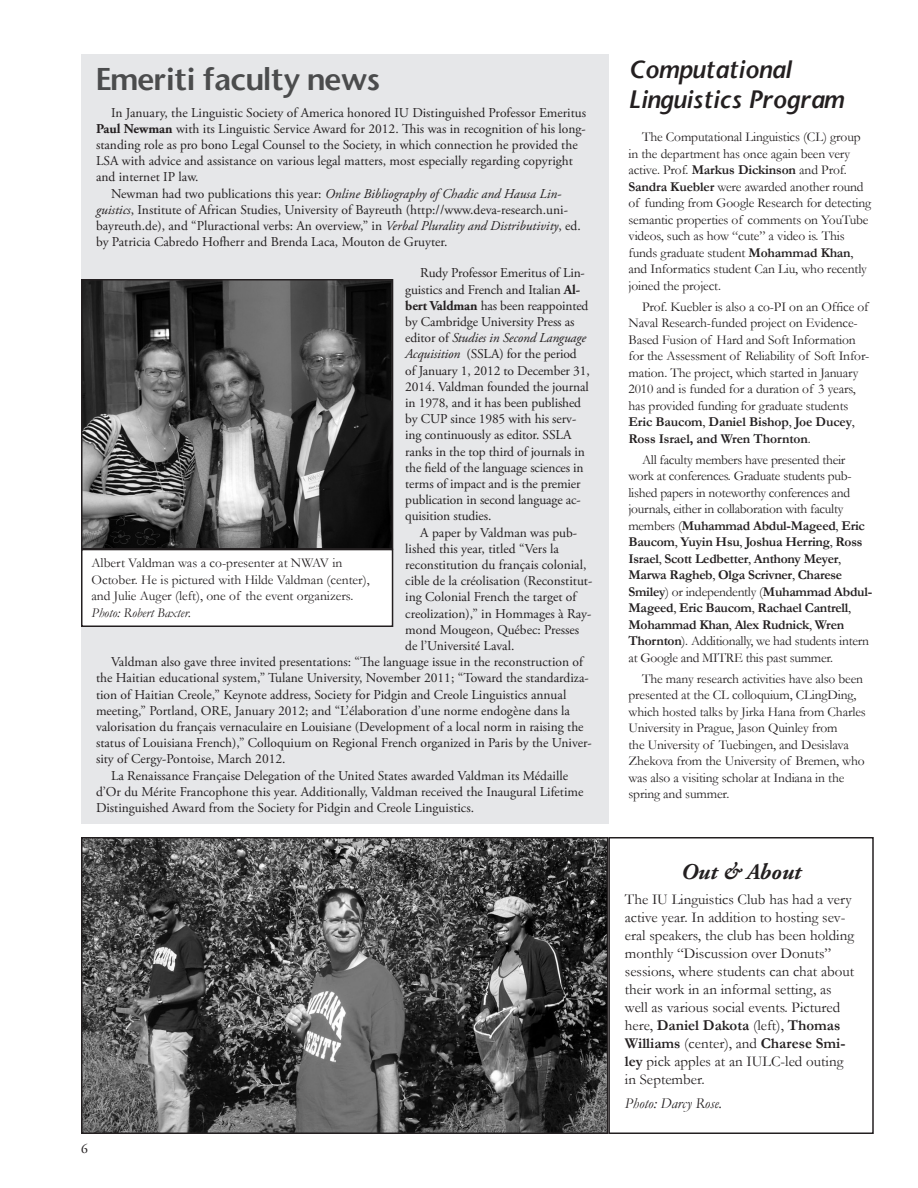
<style>
.page{position:relative;width:918px;height:1188px;background:#fff}
.page>*{position:absolute;margin:0;border:0;box-sizing:border-box;transform-origin:0 0}
.t1{font:30px "Stone Sans Semi Boold";letter-spacing:-.04em;color:#4b4c4d}
.head_18_ital{font:italic 24px/30px "Stone Sans Semi Boold";letter-spacing:-.02em;color:#231f20}
.t2{font:italic 700 22.5px "Adobe Garamond Pro";color:#231f20}
.t3{font:15px/18px "Garamond";color:#231f20}
.t4{font:italic 15px "Garamond";color:#231f20}
.t5{font:13.5px/16.2px "Adobe Garamond Pro";color:#231f20}
._1st_paragraph{font:13.5px/16.5px "Garamond";letter-spacing:-.01em;color:#231f20}
.s1{font-weight:700}
.s2{font-style:italic}
</style>
<div class="page">
<div style="left:81px;top:54px;width:527px;height:770px;background:#e6e7e9"></div>
<img style="left:84px;top:282px;width:306px;height:265px">
<div style="left:81px;top:279px;width:312px;height:271px;border:2px solid #231f20"></div>
<div style="left:82px;top:550px;width:311px;height:76px;background:#fff"></div>
<div style="left:81px;top:549px;width:312px;height:78px;border:2px solid #231f20"></div>
<div style="left:608px;top:837px;width:266px;height:297px;border:2px solid #231f20"></div>
<img style="left:84px;top:840px;width:521px;height:291px">
<div style="left:81px;top:837px;width:527px;height:297px;border:2px solid #231f20"></div>
<p class="t1" style="left:96px;top:60px;width:286px">Emeriti faculty news</p>
<p class="t5" style="left:96px;top:105px;width:492px;text-indent:15px">In January, the Linguistic Society of America honored IU Distinguished Professor Emeritus <span class="s1">Paul Newman</span> with its Linguistic Service Award for 2012. This was in recognition of his long&shy;standing role as pro bono Legal Counsel to the Society, in which connection he provided the LSA with advice and assistance on various legal matters, most especially regarding copyright and internet IP law.</p>
<p class="t5" style="left:96px;top:186px;width:486px;text-indent:15px">Newman had two publications this year: <span class="s2">Online Bibliography of Chadic and Hausa Lin&shy;guistics</span>, Institute of African Studies, University of Bayreuth (http://www.deva-research.uni&shy;bayreuth.de), and “Pluractional verbs: An overview,” in <span class="s2">Verbal Plurality and Distributivity</span>, ed. by Patricia Cabredo Hofherr and Brenda Laca, Mouton de Gruyter.</p>
<p class="t5" style="left:405px;top:266px;width:186px;text-indent:15px">Rudy Professor Emeritus of Lin&shy;guistics and French and Italian <span class="s1">Al&shy;bert Valdman</span> has been reappointed by Cambridge University Press as editor of <span class="s2">Studies in Second Language Acquisition</span> (SSLA) for the period of January 1, 2012 to December 31, 2014. Valdman founded the journal in 1978, and it has been published by CUP since 1985 with his serv&shy;ing continuously as editor. SSLA ranks in the top third of journals in the field of the language sciences in terms of impact and is the premier publication in second language ac&shy;quisition studies.</p>
<p class="t5" style="left:405px;top:525px;width:189px;text-indent:15px">A paper by Valdman was pub&shy;lished this year, titled “Vers la reconstitution du français colonial, cible de la créolisation (Reconstitut&shy;ing Colonial French the target of creolization),” in Hommages à Ray&shy;mond Mougeon, Québec: Presses de l’Université Laval.</p>
<p class="t5" style="left:96px;top:654px;width:497px;text-indent:15px">Valdman also gave three invited presentations: “The language issue in the reconstruction of the Haitian educational system,” Tulane University, November 2011; “Toward the standardiza&shy;tion of Haitian Creole,” Keynote address, Society for Pidgin and Creole Linguistics annual meeting,” Portland, ORE, January 2012; and “L’élaboration d’une norme endogène dans la valorisation du français vernaculaire en Louisiane (Development of a local norm in raising the status of Louisiana French),” Colloquium on Regional French organized in Paris by the Univer&shy;sity of Cergy-Pontoise, March 2012.</p>
<p class="t5" style="left:96px;top:768px;width:489px;text-indent:15px">La Renaissance Française Delegation of the United States awarded Valdman its Médaille d’Or du Mérite Francophone this year. Additionally, Valdman received the Inaugural Lifetime<br>Distinguished Award from the Society for Pidgin and Creole Linguistics.</p>
<p class="_1st_paragraph" style="left:92px;top:555px;width:280px">Albert Valdman was a co-presenter at NWAV in October. He is pictured with Hilde Valdman (center), and Julie Auger (left), one of the event organizers.<br><span class="s2">Photo: Robert Baxter.</span></p>
<p class="t5" style="left:81px;top:1141px;width:8px">6</p>
<p class="head_18_ital" style="left:628px;top:54px;width:217px">Computational<br>Linguistics Program</p>
<p class="_1st_paragraph" style="left:628px;top:128px;width:244px;text-indent:14px">The Computational Linguistics (CL) group in the department has once again been very active. Prof. <span class="s1">Markus Dickinson</span> and Prof.<br><span class="s1">Sandra Kuebler</span> were awarded another round of funding from Google Research for detecting semantic properties of comments on YouTube videos, such as how “cute” a video is. This funds graduate student <span class="s1">Mohammad Khan</span>, and Informatics student Can Liu, who recently joined the project.</p>
<p class="_1st_paragraph" style="left:628px;top:298px;width:242px;text-indent:14px">Prof. Kuebler is also a co-PI on an Office of Naval Research-funded project on Evidence-Based Fusion of Hard and Soft Information for the Assessment of Reliability of Soft Infor&shy;mation. The project, which started in January 2010 and is funded for a duration of 3 years, has provided funding for graduate students <span class="s1">Eric Baucom</span>, <span class="s1">Daniel Bishop</span>, <span class="s1">Joe Ducey</span>, <span class="s1">Ross Israel, and Wren Thornton</span>.</p>
<p class="_1st_paragraph" style="left:628px;top:451px;width:245px;text-indent:14px">All faculty members have presented their work at conferences. Graduate students pub&shy;lished papers in noteworthy conferences and journals, either in collaboration with faculty members (<span class="s1">Muhammad Abdul-Mageed</span>, <span class="s1">Eric Baucom</span>, <span class="s1">Yuyin Hsu</span>, <span class="s1">Joshua Herring</span>, <span class="s1">Ross Israel</span>, <span class="s1">Scott Ledbetter</span>, <span class="s1">Anthony Meyer</span>, <span class="s1">Marwa Ragheb</span>, <span class="s1">Olga Scrivner</span>, <span class="s1">Charese Smiley</span>) or independently (<span class="s1">Muhammad Abdul-Mageed</span>, <span class="s1">Eric Baucom</span>, <span class="s1">Rachael Cantrell</span>, <span class="s1">Mohammad Khan</span>, <span class="s1">Alex Rudnick</span>, <span class="s1">Wren Thornton</span>). Additionally, we had students intern at Google and MITRE this past summer.</p>
<p class="_1st_paragraph" style="left:628px;top:670px;width:239px;text-indent:14px">The many research activities have also been presented at the CL colloquium, CLingDing, which hosted talks by Jirka Hana from Charles University in Prague, Jason Quinley from<br>the University of Tuebingen, and Desislava Zhekova from the University of Bremen, who was also a visiting scholar at Indiana in the spring and summer.</p>
<p class="t2" style="left:681px;top:859px;width:122px">Out &amp; About</p>
<p class="t3" style="left:625px;top:891px;width:231px">The IU Linguistics Club has had a very active year. In addition to hosting sev&shy;eral speakers, the club has been holding monthly “Discussion over Donuts” sessions, where students can chat about their work in an informal setting, as well as various social events. Pictured here, <span class="s1">Daniel Dakota</span> (left), <span class="s1">Thomas Williams</span> (center), and <span class="s1">Charese Smi&shy;ley</span> pick apples at an IULC-led outing in September.</p>
<p class="t4" style="left:625px;top:1095px;width:99px">Photo: Darcy Rose.</p>
</div>
